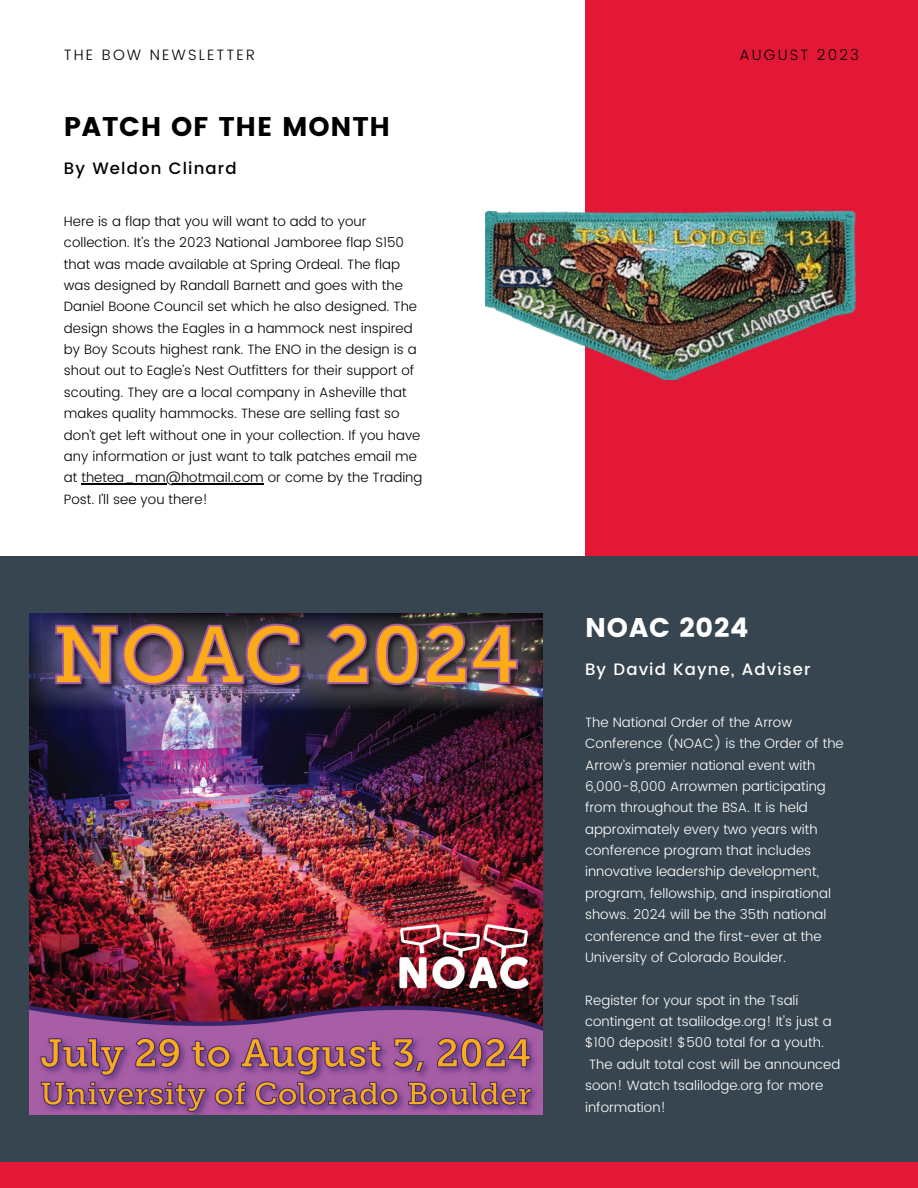
<style>
.page{position:relative;width:918px;height:1188px;background:#fff}
.page>*{position:absolute;margin:0;border:0;box-sizing:border-box;transform-origin:0 0}
.t1{font:27px "Poppins";letter-spacing:.03em;color:#000}
.t2{font:27px "Poppins";letter-spacing:.03em;color:#fff}
.t3{font:500 16.5px "Poppins";letter-spacing:.07em;color:#fff}
.t4{font:500 16.5px "Poppins";letter-spacing:.07em;color:#000}
.t5{font:300 15px "Poppins";letter-spacing:.14em;color:#000}
.t6{font:300 13.5px/21.3px "Poppins";color:#000}
.t7{font:300 13.5px/21.3px "Poppins";color:#fff}
</style>
<div class="page">
<div style="left:585px;top:0;width:333px;height:584px;background:#e31837"></div>
<div style="left:0;top:556px;width:918px;height:606px;background:#36454f"></div>
<div style="left:0;top:1162px;width:918px;height:26px;background:#e31837"></div>
<img style="left:486px;top:210px;width:371px;height:170px">
<img style="left:30px;top:614px;width:513px;height:500px">
<hr style="left:82px;top:483px;width:182px;height:2px;background:#000">
<p class="t5" style="left:64px;top:46px;width:193px">THE BOW NEWSLETTER</p>
<p class="t5" style="left:740px;top:46px;width:121px">AUGUST 2023</p>
<p class="t1" style="left:64px;top:111px;width:328px">PATCH OF THE MONTH</p>
<p class="t4" style="left:64px;top:159px;width:174px">By Weldon Clinard</p>
<p class="t6" style="left:64px;top:211px;width:360px">Here is a flap that you will want to add to your collection. It’s the 2023 National Jamboree flap S150 that was made available at Spring Ordeal. The flap was designed by Randall Barnett and goes with the Daniel Boone Council set which he also designed. The design shows the Eagles in a hammock nest inspired by Boy Scouts highest rank. The ENO in the design is a shout out to Eagle’s Nest Outfitters for their support of scouting. They are a local company in Asheville that makes quality hammocks. These are selling fast so don’t get left without one in your collection. If you have any information or just want to talk patches email me at thetea_man@hotmail.com or come by the Trading Post. I’ll see you there!</p>
<p class="t2" style="left:585px;top:612px;width:165px">NOAC 2024</p>
<p class="t3" style="left:585px;top:660px;width:227px">By David Kayne, Adviser</p>
<p class="t7" style="left:585px;top:712px;width:260px">The National Order of the Arrow Conference (NOAC) is the Order of the Arrow’s premier national event with 6,000-8,000 Arrowmen participating from throughout the BSA. It is held approximately every two years with conference program that includes innovative leadership development, program, fellowship, and inspirational shows. 2024 will be the 35th national conference and the first-ever at the University of Colorado Boulder.</p>
<p class="t7" style="left:585px;top:989px;width:257px">Register for your spot in the Tsali contingent at tsalilodge.org! It's just a $100 deposit! $500 total for a youth.<br>The adult total cost will be announced soon! Watch tsalilodge.org for more information!</p>
</div>
